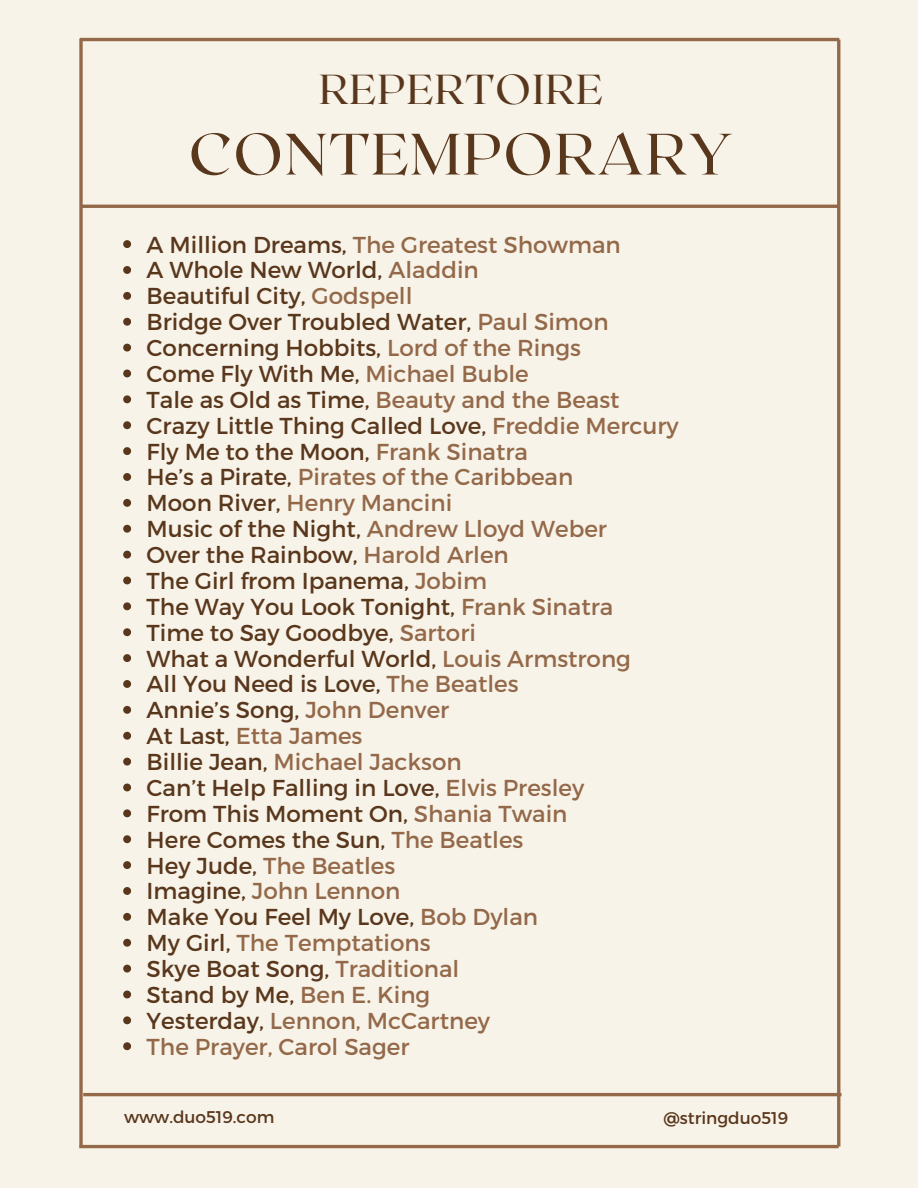
<style>
.page{position:relative;width:918px;height:1188px;background:#f8f3e8}
.page>*{position:absolute;margin:0;border:0;box-sizing:border-box;transform-origin:0 0}
.t1{font:58.2px "Roxborough CF";letter-spacing:.035em;color:#59371c}
.t2{font:41.85px "Roxborough CF";letter-spacing:.035em;color:#59371c}
.t3{font:23.1px/25.8px "Montserrat";color:#59371c}
.t4{font:16.95px "Montserrat";color:#59371c}
.s1{color:#93694a}
</style>
<div class="page">
<hr style="left:80px;top:205px;width:759px;height:3px;background:#93694a">
<hr style="left:83px;top:1093px;width:758px;height:3px;background:#93694a">
<hr style="left:80px;top:38px;width:759px;height:3px;background:#93694a">
<svg style="left:79px;top:39px;width:4px;height:1106px;background:#a27e62"></svg>
<hr style="left:837px;top:40px;width:3px;height:1107px;background:#93694a">
<hr style="left:79px;top:1145px;width:760px;height:3px;background:#93694a">
<svg style="left:123px;top:240px;width:8px;height:8px"></svg>
<svg style="left:123px;top:266px;width:8px;height:8px"></svg>
<svg style="left:123px;top:292px;width:8px;height:8px"></svg>
<svg style="left:123px;top:318px;width:8px;height:8px"></svg>
<svg style="left:123px;top:344px;width:8px;height:8px"></svg>
<svg style="left:123px;top:370px;width:8px;height:7px"></svg>
<svg style="left:123px;top:395px;width:8px;height:8px"></svg>
<svg style="left:123px;top:421px;width:8px;height:8px"></svg>
<svg style="left:123px;top:447px;width:8px;height:8px"></svg>
<svg style="left:123px;top:473px;width:8px;height:8px"></svg>
<svg style="left:123px;top:499px;width:8px;height:8px"></svg>
<svg style="left:123px;top:525px;width:8px;height:8px"></svg>
<svg style="left:123px;top:551px;width:8px;height:8px"></svg>
<svg style="left:123px;top:577px;width:8px;height:7px"></svg>
<svg style="left:123px;top:602px;width:8px;height:8px"></svg>
<svg style="left:123px;top:628px;width:8px;height:8px"></svg>
<svg style="left:123px;top:654px;width:8px;height:8px"></svg>
<svg style="left:123px;top:680px;width:8px;height:8px"></svg>
<svg style="left:123px;top:706px;width:8px;height:8px"></svg>
<svg style="left:123px;top:732px;width:8px;height:8px"></svg>
<svg style="left:123px;top:758px;width:8px;height:8px"></svg>
<svg style="left:123px;top:784px;width:8px;height:7px"></svg>
<svg style="left:123px;top:809px;width:8px;height:8px"></svg>
<svg style="left:123px;top:835px;width:8px;height:8px"></svg>
<svg style="left:123px;top:861px;width:8px;height:8px"></svg>
<svg style="left:123px;top:887px;width:8px;height:8px"></svg>
<svg style="left:123px;top:913px;width:8px;height:8px"></svg>
<svg style="left:123px;top:939px;width:8px;height:8px"></svg>
<svg style="left:123px;top:965px;width:8px;height:8px"></svg>
<svg style="left:123px;top:991px;width:8px;height:7px"></svg>
<svg style="left:123px;top:1016px;width:8px;height:8px"></svg>
<svg style="left:123px;top:1042px;width:8px;height:8px"></svg>
<h2 class="t2" style="left:319px;top:62px;width:285px">REPERTOIRE</h2>
<h1 class="t1" style="left:189px;top:116px;width:546px">CONTEMPORARY</h1>
<p class="t3" style="left:147px;top:230px;width:534px">A Million Dreams, <span class="s1">The Greatest Showman<br></span>A Whole New World, <span class="s1">Aladdin<br></span>Beautiful City, <span class="s1">Godspell<br></span>Bridge Over Troubled Water, <span class="s1">Paul Simon<br></span>Concerning Hobbits, <span class="s1">Lord of the Rings<br></span>Come Fly With Me, <span class="s1">Michael Buble<br></span>Tale as Old as Time, <span class="s1">Beauty and the Beast<br></span>Crazy Little Thing Called Love, <span class="s1">Freddie Mercury<br></span>Fly Me to the Moon, <span class="s1">Frank Sinatra<br></span>He’s a Pirate, <span class="s1">Pirates of the Caribbean<br></span>Moon River, <span class="s1">Henry Mancini<br></span>Music of the Night, <span class="s1">Andrew Lloyd Weber<br></span>Over the Rainbow, <span class="s1">Harold Arlen<br></span>The Girl from Ipanema, <span class="s1">Jobim<br></span>The Way You Look Tonight, <span class="s1">Frank Sinatra<br></span>Time to Say Goodbye, <span class="s1">Sartori<br></span>What a Wonderful World, <span class="s1">Louis Armstrong<br></span>All You Need is Love, <span class="s1">The Beatles<br></span>Annie’s Song, <span class="s1">John Denver<br></span>At Last, <span class="s1">Etta James<br></span>Billie Jean, <span class="s1">Michael Jackson<br></span>Can’t Help Falling in Love, <span class="s1">Elvis Presley<br></span>From This Moment On, <span class="s1">Shania Twain<br></span>Here Comes the Sun, <span class="s1">The Beatles<br></span>Hey Jude, <span class="s1">The Beatles<br></span>Imagine, <span class="s1">John Lennon<br></span>Make You Feel My Love, <span class="s1">Bob Dylan<br></span>My Girl, <span class="s1">The Temptations<br></span>Skye Boat Song, <span class="s1">Traditional<br></span>Stand by Me, <span class="s1">Ben E. King<br></span>Yesterday, <span class="s1">Lennon, McCartney<br>The Prayer, Carol Sager</span></p>
<p class="t4" style="left:124px;top:1106px;width:152px">www.duo519.com</p>
<p class="t4" style="left:663px;top:1107px;width:126px">@stringduo519</p>
</div>
